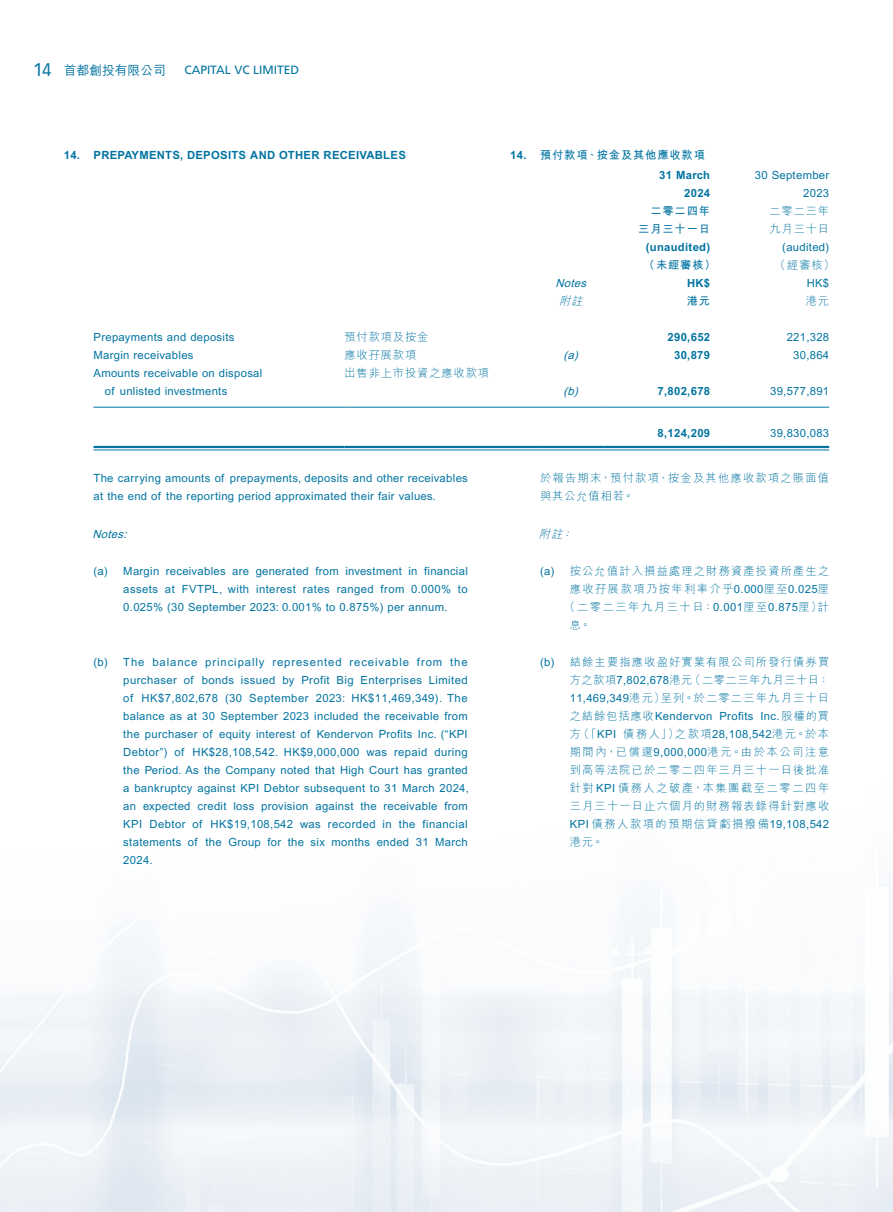
<style>
.page{position:relative;width:893px;height:1212px;background:#fff}
.page>*{position:absolute;margin:0;border:0;box-sizing:border-box;transform-origin:0 0}
.t1{font:500 12.75px "M Hei HK";color:#0073a1}
.t2{font:12px "Frutiger LT Std";color:#0073a1}
.t3{font:11.25px/18px "Arial";letter-spacing:.03em;color:#0073a1}
.t4{font:300 11.25px/18px "M Hei HK";letter-spacing:.105em;color:#0073a1;text-align:justify}
.t5{font:700 11.25px/18px "Arial";letter-spacing:.03em;color:#0073a1;text-align:right}
.t6{font:700 11.25px/18px "M Hei HK";letter-spacing:.08em;color:#0073a1;text-align:right}
.t7{font:300 11.25px/18px "M Hei HK";letter-spacing:.08em;color:#0073a1}
.t8{font:300 11.25px "M Hei HK";letter-spacing:.14em;color:#0073a1}
.t9{font:300 11.25px "M Hei HK";letter-spacing:.13em;color:#0073a1}
.t10{font:italic 11.25px "Arial";color:#0073a1}
.t11{font:italic 300 11.25px "M Hei HK";color:#0073a1}
.s1{font-family:"Vectora LT Std";font-weight:400;font-size:18px}
.s2{font-family:"Arial"}
.s3{font-family:"Arial";font-weight:400}
.s4{font-family:"M Hei HK";font-weight:300}
</style>
<div class="page">
<hr style="left:94px;top:407px;width:250px;height:1px;background:#0073a1">
<hr style="left:344px;top:407px;width:196px;height:1px;background:#0073a1">
<hr style="left:540px;top:407px;width:64px;height:1px;background:#0073a1">
<hr style="left:604px;top:407px;width:119px;height:1px;background:#0073a1">
<hr style="left:723px;top:407px;width:106px;height:1px;background:#0073a1">
<hr style="left:94px;top:446px;width:250px;height:2px;background:#0073a1">
<hr style="left:94px;top:450px;width:250px;height:1px;background:#0073a1">
<hr style="left:344px;top:446px;width:196px;height:2px;background:#0073a1">
<hr style="left:344px;top:450px;width:196px;height:1px;background:#0073a1">
<hr style="left:540px;top:446px;width:64px;height:2px;background:#0073a1">
<hr style="left:540px;top:450px;width:64px;height:1px;background:#0073a1">
<hr style="left:604px;top:446px;width:119px;height:2px;background:#0073a1">
<hr style="left:604px;top:450px;width:119px;height:1px;background:#0073a1">
<hr style="left:723px;top:446px;width:106px;height:2px;background:#0073a1">
<hr style="left:723px;top:450px;width:106px;height:1px;background:#0073a1">
<p class="t1" style="left:33px;top:61px;width:134px"><span class="s1">14</span> 首都創投有限公司</p>
<p class="t2" style="left:184px;top:63px;width:116px">CAPITAL VC LIMITED</p>
<p class="t5" style="left:64px;top:146px;width:344px">14. PREPAYMENTS, DEPOSITS AND OTHER RECEIVABLES</p>
<p class="t6" style="left:510px;top:145px;width:196px"><span class="s2">14.</span> 預付款項、按金及其他應收款項</p>
<p class="t5" style="left:659px;top:166px;width:52px">31 March<br>2024</p>
<p class="t3" style="left:755px;top:166px;width:76px;text-align:right">30 September<br>2023</p>
<p class="t6" style="left:638px;top:201px;width:73px">二零二四年三月三十一日</p>
<p class="t7" style="left:769px;top:202px;width:61px">二零二三年九月三十日</p>
<p class="t5" style="left:646px;top:238px;width:66px">(unaudited)</p>
<p class="t3" style="left:782px;top:238px;width:48px">(audited)</p>
<p class="t6" style="left:643px;top:255px;width:74px">（未經審核）</p>
<p class="t4" style="left:774px;top:256px;width:62px">（經審核）</p>
<p class="t10" style="left:555px;top:277px;width:36px">Notes</p>
<p class="t5" style="left:687px;top:274px;width:25px">HK$</p>
<p class="t3" style="left:807px;top:274px;width:24px">HK$</p>
<p class="t11" style="left:559px;top:295px;width:28px">附註</p>
<p class="t6" style="left:687px;top:291px;width:25px">港元</p>
<p class="t4" style="left:806px;top:292px;width:25px">港元</p>
<p class="t3" style="left:94px;top:328px;width:142px">Prepayments and deposits</p>
<p class="t7" style="left:344px;top:328px;width:86px">預付款項及按金</p>
<p class="t5" style="left:668px;top:328px;width:44px">290,652</p>
<p class="t3" style="left:787px;top:328px;width:44px">221,328</p>
<p class="t3" style="left:94px;top:346px;width:101px">Margin receivables</p>
<p class="t4" style="left:344px;top:346px;width:73px">應收孖展款項</p>
<p class="t10" style="left:564px;top:349px;width:19px">(a)</p>
<p class="t5" style="left:674px;top:346px;width:37px">30,879</p>
<p class="t3" style="left:793px;top:346px;width:37px">30,864</p>
<p class="t3" style="left:105px;top:364px;width:159px;text-indent:-11px">Amounts receivable on disposal of unlisted investments</p>
<p class="t7" style="left:344px;top:364px;width:146px">出售非上市投資之應收款項</p>
<p class="t10" style="left:564px;top:385px;width:19px">(b)</p>
<p class="t5" style="left:658px;top:382px;width:54px">7,802,678</p>
<p class="t3" style="left:770px;top:382px;width:61px">39,577,891</p>
<p class="t5" style="left:658px;top:424px;width:54px">8,124,209</p>
<p class="t3" style="left:770px;top:424px;width:61px">39,830,083</p>
<p class="t3" style="left:94px;top:470px;width:376px">The carrying amounts of prepayments, deposits and other receivables at the end of the reporting period approximated their fair values.</p>
<p class="t10" style="left:92px;top:527px;width:39px">Notes:</p>
<p class="t3" style="left:123px;top:562px;width:346px;text-align:justify;text-indent:-30px">(a) Margin receivables are generated from investment in financial assets at FVTPL, with interest rates ranged from 0.000% to 0.025% (30 September 2023: 0.001% to 0.875%) per annum.</p>
<p class="t3" style="left:123px;top:653px;width:347px;text-indent:-30px">(b) The balance principally represented receivable from the purchaser of bonds issued by Profit Big Enterprises Limited of HK$7,802,678 (30 September 2023: HK$11,469,349). The balance as at 30 September 2023 included the receivable from the purchaser of equity interest of Kendervon Profits Inc. (“KPI Debtor”) of HK$28,108,542. HK$9,000,000 was repaid during the Period. As the Company noted that High Court has granted a bankruptcy against KPI Debtor subsequent to 31 March 2024, an expected credit loss provision against the receivable from KPI Debtor of HK$19,108,542 was recorded in the financial statements of the Group for the six months ended 31 March 2024.</p>
<p class="t4" style="left:540px;top:469px;width:291px">於報告期末，預付款項、按金及其他應收款項之賬面值與其公允值相若。</p>
<p class="t11" style="left:539px;top:528px;width:38px">附註：</p>
<p class="t4" style="left:540px;top:561px;width:291px"><span class="s3">(a)</span> 按公允值計入損益處理之財務資產投資所產生之</p>
<p class="t9" style="left:570px;top:583px;width:261px">應收孖展款項乃按年利率介乎<span class="s3">0.000</span>厘至<span class="s3">0.025</span>厘</p>
<p class="t8" style="left:564px;top:601px;width:266px">（二零二三年九月三十日：<span class="s3">0.001</span>厘至<span class="s3">0.875</span>厘）計</p>
<p class="t4" style="left:570px;top:615px;width:23px">息。</p>
<p class="t4" style="left:570px;top:652px;width:261px;text-indent:-30px"><span class="s3">(b)</span> 結餘主要指應收盈好實業有限公司所發行債券買方之款項<span class="s3">7,802,678</span>港元（二零二三年九月三十日：<span class="s3">11,469,349</span>港元）呈列。於二零二三年九月三十日</p>
<p class="t3" style="left:570px;top:707px;width:261px"><span class="s4">之結餘包括應收</span>Kendervon Profits Inc. <span class="s4">股權的買</span></p>
<p class="t4" style="left:570px;top:724px;width:261px">方（「<span class="s3">KPI</span> 債務人」）之款項<span class="s3">28,108,542</span>港元。於本期間內，已償還<span class="s3">9,000,000</span>港元。由於本公司注意到高等法院已於二零二四年三月三十一日後批准針對<span class="s3">KPI</span>債務人之破產，本集團截至二零二四年三月三十一日止六個月的財務報表錄得針對應收<span class="s3">KPI</span>債務人款項的預期信貸虧損撥備<span class="s3">19,108,542</span>港元。</p>
</div>
